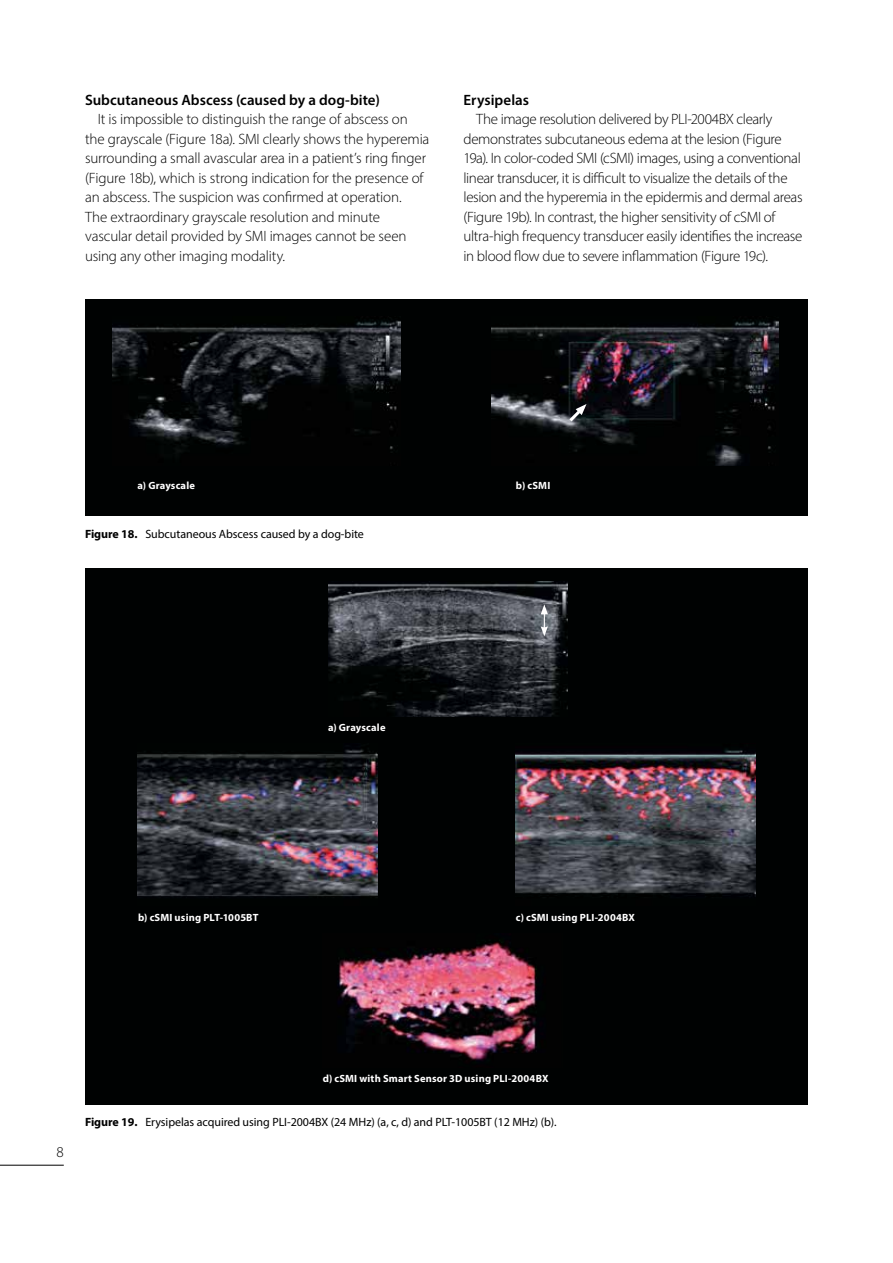
<style>
.page{position:relative;width:893px;height:1263px;background:#fff}
.page>*{position:absolute;margin:0;border:0;box-sizing:border-box;transform-origin:0 0}
.t1{font:300 15px/19.5px "Myriad Pro";letter-spacing:-.02em;color:#000}
.t2{font:600 15px "Myriad Pro";color:#000}
.t3{font:12px "Myriad Pro";letter-spacing:-.005em;color:#000}
.t4{font:700 10.5px "Myriad Pro";letter-spacing:.02em;color:#fff}
.s1{font-weight:700}
</style>
<div class="page">
<div style="left:85px;top:300px;width:723px;height:216px;background:#000202"></div>
<div style="left:85px;top:568px;width:723px;height:536px;background:#000202"></div>
<hr style="left:0;top:1165px;width:64px;height:1px;background:#000">
<img style="left:113px;top:320px;width:287px;height:133px">
<img style="left:491px;top:320px;width:288px;height:145px">
<svg style="left:566px;top:403px;width:22px;height:22px"></svg>
<img style="left:328px;top:582px;width:240px;height:134px">
<img style="left:516px;top:749px;width:239px;height:148px">
<img style="left:137px;top:745px;width:240px;height:153px">
<img style="left:337px;top:940px;width:200px;height:122px">
<svg style="left:541px;top:604px;width:7px;height:32px"></svg>
<p class="t2" style="left:85px;top:90px;width:296px">Subcutaneous Abscess (caused by a dog-bite)</p>
<p class="t1" style="left:85px;top:109px;width:346px;text-indent:13px">It is impossible to distinguish the range of abscess on the grayscale (Figure 18a). SMI clearly shows the hyperemia surrounding a small avascular area in a patient’s ring finger (Figure 18b), which is strong indication for the presence of an abscess. The suspicion was confirmed at operation.<br>The extraordinary grayscale resolution and minute vascular detail provided by SMI images cannot be seen using any other imaging modality.</p>
<p class="t2" style="left:463px;top:90px;width:67px">Erysipelas</p>
<p class="t1" style="left:463px;top:109px;width:341px;text-indent:13px">The image resolution delivered by PLI-2004BX clearly demonstrates subcutaneous edema at the lesion (Figure 19a). In color-coded SMI (cSMI) images, using a conventional linear transducer, it is difficult to visualize the details of the lesion and the hyperemia in the epidermis and dermal areas (Figure 19b). In contrast, the higher sensitivity of cSMI of ultra-high frequency transducer easily identifies the increase in blood flow due to severe inflammation (Figure 19c).</p>
<p class="t4" style="left:137px;top:479px;width:59px">a) Grayscale</p>
<p class="t4" style="left:516px;top:479px;width:36px">b) cSMI</p>
<p class="t3" style="left:85px;top:526px;width:280px"><span class="s1">Figure 18.</span> Subcutaneous Abscess caused by a dog-bite</p>
<p class="t4" style="left:328px;top:721px;width:59px">a) Grayscale</p>
<p class="t4" style="left:138px;top:910px;width:122px">b) cSMI using PLT-1005BT</p>
<p class="t4" style="left:516px;top:910px;width:121px">c) cSMI using PLI-2004BX</p>
<p class="t1" style="left:56px;top:1142px;width:9px">8</p>
<p class="t4" style="left:323px;top:1072px;width:227px">d) cSMI with Smart Sensor 3D using PLI-2004BX</p>
<p class="t3" style="left:85px;top:1115px;width:473px"><span class="s1">Figure 19.</span> Erysipelas acquired using PLI-2004BX (24 MHz) (a, c, d) and PLT-1005BT (12 MHz) (b).</p>
</div>
